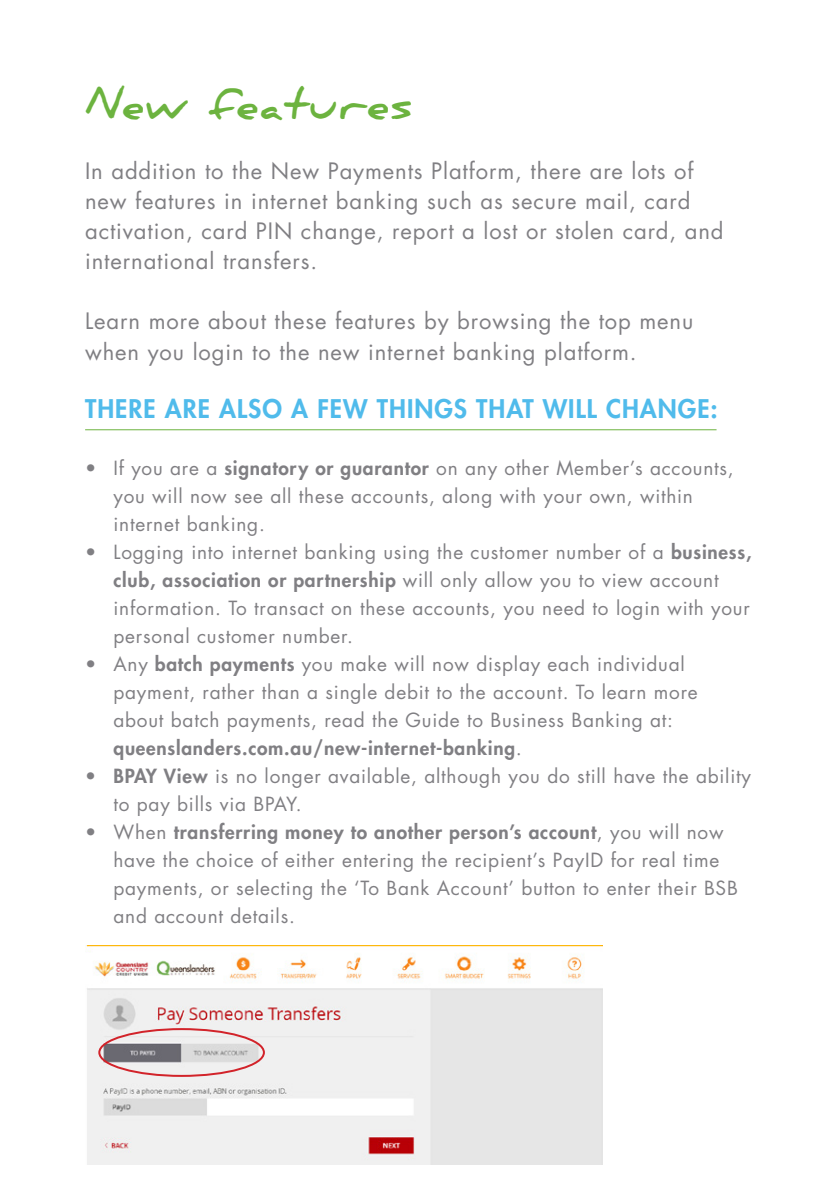
<style>
.page{position:relative;width:840px;height:1191px;background:#fff}
.page>*{position:absolute;margin:0;border:0;box-sizing:border-box;transform-origin:0 0}
.t1{font:700 42px "Daniel";letter-spacing:.04em;color:#6cb33f}
.t2{font:800 25px "Futura Std";letter-spacing:.04em;color:#50bbeb}
.t3{font:22px/30px "Futura Std";letter-spacing:.04em;color:#807f83}
.t4{font:19px/28px "Futura Std";letter-spacing:.04em;color:#807f83}
.s1{font-weight:800}
.s2{font-weight:500}
</style>
<div class="page">
<hr style="left:85px;top:429px;width:631px;height:1px;background:#6cb33f">
<img style="left:86px;top:945px;width:516px;height:219px">
<div style="left:98px;top:1028px;width:167px;height:48px;border:2px solid #d2232a;border-radius:50%"></div>
<h1 class="t1" style="left:85px;top:80px;width:329px">New features</h1>
<p class="t3" style="left:85px;top:157px;width:639px">In addition to the New Payments Platform, there are lots of new features in internet banking such as secure mail, card activation, card PIN change, report a lost or stolen card, and international transfers.</p>
<p class="t3" style="left:85px;top:307px;width:609px">Learn more about these features by browsing the top menu when you login to the new internet banking platform.</p>
<h2 class="t2" style="left:85px;top:392px;width:633px">THERE ARE ALSO A FEW THINGS THAT WILL CHANGE:</h2>
<p class="t4" style="left:113px;top:454px;width:621px;text-indent:-28px">• If you are a <span class="s1">signatory or guarantor</span> on any other Member’s accounts, you will now see all these accounts, along with your own, within internet banking.</p>
<p class="t4" style="left:113px;top:538px;width:639px;text-indent:-28px">• Logging into internet banking using the customer number of a <span class="s1">business, club, association or partnership</span> will only allow you to view account information. To transact on these accounts, you need to login with your personal customer number.</p>
<p class="t4" style="left:113px;top:650px;width:585px;text-indent:-28px">• Any <span class="s1">batch payments</span> you make will now display each individual payment, rather than a single debit to the account. To learn more about batch payments, read the Guide to Business Banking at: <span class="s1">queenslanders.com.au/new-internet-banking</span><span class="s2">.</span></p>
<p class="t4" style="left:113px;top:762px;width:638px;text-indent:-28px"><span class="s1">• BPAY View</span> is no longer available, although you do still have the ability to pay bills via BPAY.</p>
<p class="t4" style="left:113px;top:818px;width:625px;text-indent:-28px">• When <span class="s1">transferring money to another person’s account</span>, you will now have the choice of either entering the recipient’s PayID for real time payments, or selecting the ‘To Bank Account’ button to enter their BSB and account details.</p>
</div>
